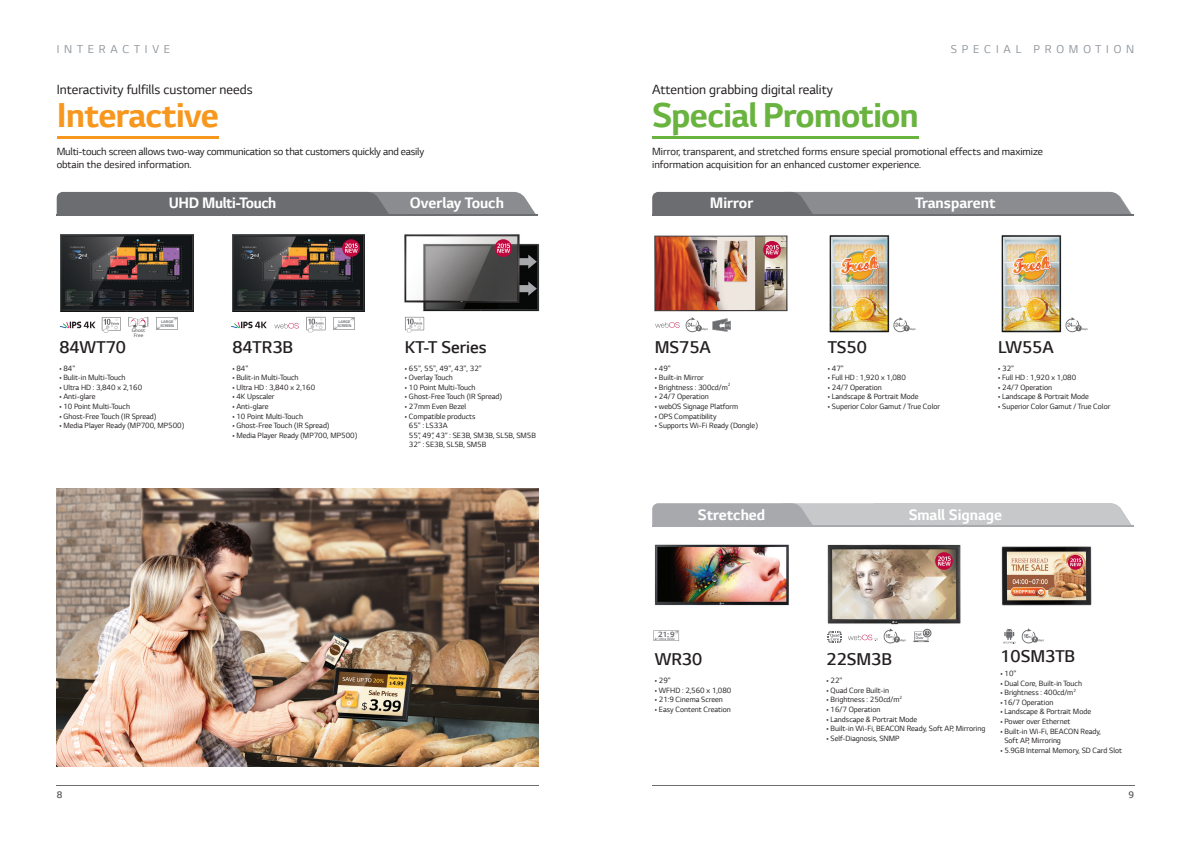
<style>
.page{position:relative;width:1191px;height:842px;background:#fff}
.page>*{position:absolute;margin:0;border:0;box-sizing:border-box;transform-origin:0 0}
.t1{font:700 36.4px "LG Smart";letter-spacing:-.02em;color:#69b33f}
.t2{font:700 36.4px "LG Smart";letter-spacing:-.015em;color:#f7971d}
.t3{font:300 18px "LG Smart";color:#231f20}
.t4{font:700 16px "LG Smart";color:#fff}
.t5{font:700 16px "LG Smart";letter-spacing:-.025em;color:#fff}
.t6{font:14px "LG Smart";color:#231f20}
.t7{font:12px "LG Smart";letter-spacing:.4em;color:#90979d}
.t8{font:11px/13px "LG Smart";color:#231f20}
.t9{font:300 10px "LG Smart";color:#57585a}
.t10{font:8px/9.6px "LG Smart";color:#231f20}
.t11{font:700 8px "LG Smart";color:#6c6d70}
.t12{font:300 5.4px/5px "LG Smart";color:#6c6d70;text-align:center}
.t13{font:4.7px "LG Smart";color:#231f20}
.t14{font:700 4.1px/4px "LG Smart";letter-spacing:-.04em;color:#707275}
.t15{font:300 3.7px "LG Smart";color:#6c6d70}
</style>
<div class="page">
<img style="left:404px;top:234px;width:136px;height:78px">
<img style="left:654px;top:235px;width:134px;height:77px">
<svg style="left:57px;top:192px;width:479px;height:22px;background:#77797b"></svg>
<img style="left:57px;top:488px;width:482px;height:278px">
<hr style="left:57px;top:136px;width:161px;height:3px;background:#f7971d">
<hr style="left:652px;top:785px;width:482px;height:1px;background:#6c6d70">
<img style="left:829px;top:235px;width:73px;height:98px">
<img style="left:1001px;top:235px;width:73px;height:98px">
<img style="left:654px;top:544px;width:135px;height:62px">
<svg style="left:763px;top:241px;width:18px;height:18px"></svg>
<svg style="left:766px;top:245px;width:12px;height:9px"></svg>
<svg style="left:494px;top:239px;width:18px;height:18px"></svg>
<svg style="left:497px;top:244px;width:13px;height:9px"></svg>
<svg style="left:128px;top:317px;width:21px;height:11px"></svg>
<svg style="left:60px;top:322px;width:35px;height:6px"></svg>
<svg style="left:231px;top:322px;width:36px;height:6px"></svg>
<svg style="left:102px;top:317px;width:19px;height:16px"></svg>
<svg style="left:274px;top:323px;width:25px;height:5px"></svg>
<hr style="left:57px;top:785px;width:482px;height:1px;background:#6c6d70">
<hr style="left:57px;top:214px;width:481px;height:1px;background:#6c6d70">
<img style="left:61px;top:235px;width:132px;height:76px">
<img style="left:232px;top:235px;width:133px;height:76px">
<hr style="left:652px;top:136px;width:266px;height:3px;background:#69b33f">
<svg style="left:652px;top:192px;width:480px;height:22px;background:#828487"></svg>
<hr style="left:652px;top:214px;width:481px;height:1px;background:#6c6d70">
<svg style="left:652px;top:503px;width:480px;height:22px;background:#bebfc1"></svg>
<hr style="left:652px;top:525px;width:481px;height:2px;background:#a8a9ad">
<svg style="left:653px;top:630px;width:26px;height:11px"></svg>
<svg style="left:306px;top:317px;width:19px;height:15px"></svg>
<svg style="left:405px;top:317px;width:19px;height:15px"></svg>
<svg style="left:892px;top:317px;width:23px;height:15px"></svg>
<svg style="left:1064px;top:317px;width:23px;height:15px"></svg>
<svg style="left:342px;top:239px;width:18px;height:18px"></svg>
<svg style="left:345px;top:244px;width:13px;height:9px"></svg>
<svg style="left:913px;top:628px;width:19px;height:14px"></svg>
<svg style="left:848px;top:628px;width:57px;height:15px"></svg>
<svg style="left:827px;top:631px;width:15px;height:12px"></svg>
<img style="left:827px;top:544px;width:134px;height:81px">
<svg style="left:935px;top:552px;width:17px;height:18px"></svg>
<svg style="left:938px;top:556px;width:12px;height:10px"></svg>
<img style="left:1001px;top:546px;width:91px;height:60px">
<svg style="left:1068px;top:555px;width:15px;height:15px"></svg>
<svg style="left:1070px;top:558px;width:11px;height:8px"></svg>
<svg style="left:156px;top:317px;width:22px;height:13px"></svg>
<svg style="left:333px;top:317px;width:22px;height:13px"></svg>
<svg style="left:1003px;top:628px;width:40px;height:15px"></svg>
<svg style="left:655px;top:317px;width:76px;height:15px"></svg>
<h3 class="t7" style="left:57px;top:42px;width:115px">INTERACTIVE</h3>
<h3 class="t6" style="left:57px;top:81px;width:197px">Interactivity fulfills customer needs</h3>
<h1 class="t2" style="left:57px;top:93px;width:164px">Interactive</h1>
<h3 class="t8" style="left:57px;top:145px;width:369px">Multi-touch screen allows two-way communication so that customers quickly and easily obtain the desired information.</h3>
<h3 class="t5" style="left:169px;top:194px;width:109px">UHD Multi-Touch</h3>
<h3 class="t4" style="left:410px;top:194px;width:96px">Overlay Touch</h3>
<p class="t12" style="left:132px;top:327px;width:15px">Ghost<br>Free</p>
<p class="t14" style="left:160px;top:319px;width:15px">LARGE<br>SCREEN</p>
<p class="t14" style="left:337px;top:319px;width:15px">LARGE<br>SCREEN</p>
<h2 class="t3" style="left:59px;top:336px;width:68px">84WT70</h2>
<p class="t10" style="left:59px;top:363px;width:18px">• 84"</p>
<p class="t10" style="left:59px;top:373px;width:68px">• Bulit-in Multi-Touch</p>
<p class="t10" style="left:59px;top:382px;width:84px">• Ultra HD : 3,840 x 2,160</p>
<p class="t10" style="left:59px;top:392px;width:38px">• Anti-glare</p>
<p class="t10" style="left:59px;top:402px;width:72px">• 10 Point Multi-Touch</p>
<p class="t10" style="left:59px;top:411px;width:99px">• Ghost-Free Touch (IR Spread)</p>
<p class="t10" style="left:59px;top:421px;width:126px">• Media Player Ready (MP700, MP500)</p>
<h2 class="t3" style="left:232px;top:336px;width:62px">84TR3B</h2>
<p class="t10" style="left:232px;top:363px;width:18px">• 84"</p>
<p class="t10" style="left:232px;top:373px;width:68px">• Bulit-in Multi-Touch</p>
<p class="t10" style="left:232px;top:382px;width:84px">• Ultra HD : 3,840 x 2,160</p>
<p class="t10" style="left:232px;top:392px;width:44px">• 4K Upscaler</p>
<p class="t10" style="left:232px;top:402px;width:38px">• Anti-glare</p>
<p class="t10" style="left:232px;top:411px;width:72px">• 10 Point Multi-Touch</p>
<p class="t10" style="left:232px;top:421px;width:99px">• Ghost-Free Touch (IR Spread)</p>
<p class="t10" style="left:232px;top:430px;width:126px">• Media Player Ready (MP700, MP500)</p>
<h2 class="t3" style="left:405px;top:336px;width:83px">KT-T Series</h2>
<p class="t10" style="left:405px;top:363px;width:78px">• 65", 55", 49", 43", 32"</p>
<p class="t10" style="left:405px;top:373px;width:49px">• Overlay Touch</p>
<p class="t10" style="left:405px;top:382px;width:72px">• 10 Point Multi-Touch</p>
<p class="t10" style="left:405px;top:392px;width:99px">• Ghost-Free Touch (IR Spread)</p>
<p class="t10" style="left:405px;top:402px;width:63px">• 27mm Even Bezel</p>
<p class="t10" style="left:409px;top:411px;width:129px;text-indent:-4px">• Compatible products<br>65" : LS33A<br>55“, 49”, 43” : SE3B, SM3B, SL5B, SM5B<br>32“ : SE3B, SL5B, SM5B</p>
<h3 class="t7" style="left:950px;top:42px;width:185px">SPECIAL PROMOTION</h3>
<h3 class="t6" style="left:652px;top:81px;width:182px">Attention grabbing digital reality</h3>
<h1 class="t1" style="left:652px;top:93px;width:268px">Special Promotion</h1>
<h3 class="t8" style="left:652px;top:145px;width:392px">Mirror, transparent, and stretched forms ensure special promotional effects and maximize information acquisition for an enhanced customer experience.</h3>
<h3 class="t4" style="left:710px;top:194px;width:45px">Mirror</h3>
<h3 class="t4" style="left:915px;top:194px;width:82px">Transparent</h3>
<h2 class="t3" style="left:655px;top:336px;width:58px">MS75A</h2>
<p class="t10" style="left:655px;top:363px;width:18px">• 49"</p>
<p class="t10" style="left:655px;top:373px;width:50px">• Built-in Mirror</p>
<p class="t10" style="left:655px;top:382px;width:74px">• Brightness : 300cd/m</p>
<p class="t13" style="left:728px;top:382px;width:4px">2</p>
<p class="t10" style="left:655px;top:392px;width:55px">• 24/7 Operation</p>
<p class="t10" style="left:655px;top:402px;width:85px">• webOS Signage Platform</p>
<p class="t10" style="left:655px;top:411px;width:63px">• OPS Compatibility</p>
<p class="t10" style="left:655px;top:421px;width:105px">• Supports Wi-Fi Ready (Dongle)</p>
<h2 class="t3" style="left:828px;top:336px;width:40px">TS50</h2>
<p class="t10" style="left:828px;top:363px;width:18px">• 47"</p>
<p class="t10" style="left:828px;top:373px;width:80px">• Full HD : 1,920 x 1,080</p>
<p class="t10" style="left:828px;top:382px;width:55px">• 24/7 Operation</p>
<p class="t10" style="left:828px;top:392px;width:92px">• Landscape &amp; Portrait Mode</p>
<p class="t10" style="left:828px;top:402px;width:114px">• Superior Color Gamut / True Color</p>
<h2 class="t3" style="left:998px;top:336px;width:57px">LW55A</h2>
<p class="t10" style="left:998px;top:363px;width:18px">• 32"</p>
<p class="t10" style="left:998px;top:373px;width:80px">• Full HD : 1,920 x 1,080</p>
<p class="t10" style="left:998px;top:382px;width:55px">• 24/7 Operation</p>
<p class="t10" style="left:998px;top:392px;width:92px">• Landscape &amp; Portrait Mode</p>
<p class="t10" style="left:998px;top:402px;width:114px">• Superior Color Gamut / True Color</p>
<h3 class="t4" style="left:698px;top:505px;width:69px">Stretched</h3>
<h3 class="t4" style="left:908px;top:505px;width:95px">Small Signage</h3>
<p class="t11" style="left:658px;top:629px;width:18px">21:9</p>
<p class="t15" style="left:659px;top:636px;width:18px">Ultra Wide</p>
<h2 class="t3" style="left:655px;top:649px;width:49px">WR30</h2>
<p class="t10" style="left:655px;top:676px;width:18px">• 29"</p>
<p class="t10" style="left:655px;top:685px;width:78px">• WFHD : 2,560 x 1,080</p>
<p class="t10" style="left:655px;top:695px;width:70px">• 21:9 Cinema Screen</p>
<p class="t10" style="left:655px;top:705px;width:77px">• Easy Content Creation</p>
<h2 class="t3" style="left:826px;top:649px;width:67px">22SM3B</h2>
<p class="t10" style="left:826px;top:676px;width:18px">• 22"</p>
<p class="t10" style="left:826px;top:685px;width:64px">• Quad Core Built-in</p>
<p class="t10" style="left:826px;top:695px;width:74px">• Brightness : 250cd/m</p>
<p class="t13" style="left:899px;top:694px;width:4px">2</p>
<p class="t10" style="left:826px;top:705px;width:55px">• 16/7 Operation</p>
<p class="t10" style="left:826px;top:714px;width:92px">• Landscape &amp; Portrait Mode</p>
<p class="t10" style="left:826px;top:724px;width:160px">• Built-in Wi-Fi, BEACON Ready, Soft AP, Mirroring</p>
<p class="t10" style="left:826px;top:733px;width:75px">• Self-Diagnosis, SNMP</p>
<h2 class="t3" style="left:1000px;top:646px;width:76px">10SM3TB</h2>
<p class="t10" style="left:1000px;top:669px;width:18px">• 10"</p>
<p class="t10" style="left:1000px;top:678px;width:83px">• Dual Core, Built-in Touch</p>
<p class="t10" style="left:1000px;top:688px;width:74px">• Brightness : 400cd/m</p>
<p class="t13" style="left:1073px;top:687px;width:4px">2</p>
<p class="t10" style="left:1000px;top:697px;width:55px">•16/7 Operation</p>
<p class="t10" style="left:1000px;top:707px;width:92px">• Landscape &amp; Portrait Mode</p>
<p class="t10" style="left:1000px;top:717px;width:71px">• Power over Ethernet</p>
<p class="t10" style="left:1004px;top:726px;width:98px;text-indent:-4px">• Built-in Wi-Fi, BEACON Ready,<br>Soft AP, Mirroring</p>
<p class="t10" style="left:1000px;top:745px;width:123px">• 5.9GB Internal Memory, SD Card Slot</p>
<p class="t9" style="left:57px;top:788px;width:7px">8</p>
<p class="t9" style="left:1128px;top:788px;width:7px">9</p>
</div>
